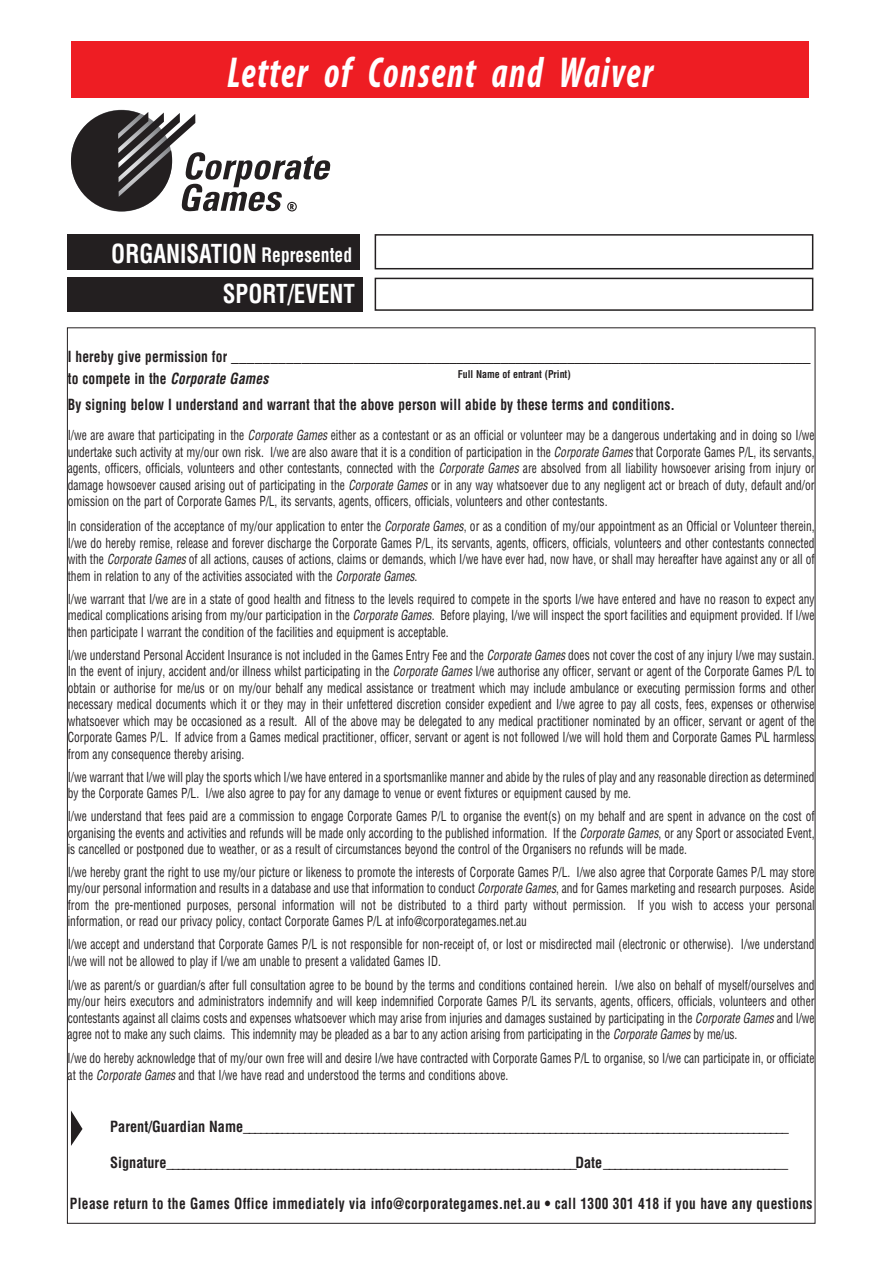
<style>
.page{position:relative;width:893px;height:1263px;background:#fff}
.page>*{position:absolute;margin:0;border:0;box-sizing:border-box;transform-origin:0 0}
.t1{font:italic 700 condensed 43.5px "Myriad Pro";letter-spacing:.045em;color:#fff;scale:.85 1}
.t2{font:700 condensed 25.5px "Helvetica";color:#fff;scale:.9 1}
.t3{font:700 condensed 16.5px "Helvetica";color:#231f20;scale:.95 1}
.t4{font:700 condensed 15px "Helvetica";letter-spacing:.01em;color:#231f20;scale:.95 1}
.t5{font:700 condensed 15px "Helvetica";letter-spacing:.01em;color:#231f20;scale:.9 1}
.t6{font:condensed 13.5px/16.5px "Helvetica";color:#231f20;text-align:justify;scale:.85 1}
.t7{font:700 condensed 10.5px "Helvetica";color:#231f20;scale:.95 1}
.s1{font-size:19.5px}
.s2{font-weight:300;font-size:21px;color:#231f20}
.s3{font-size:15px}
.s4{font-style:italic}
</style>
<div class="page">
<div style="left:72px;top:41px;width:737px;height:57px;background:#ee1d23"></div>
<svg style="left:71px;top:110px;width:259px;height:102px"></svg>
<div style="left:67px;top:278px;width:295px;height:34px;background:#231f20"></div>
<div style="left:375px;top:278px;width:438px;height:33px;border:2px solid #231f20"></div>
<div style="left:375px;top:234px;width:438px;height:35px;border:2px solid #231f20"></div>
<div style="left:67px;top:234px;width:292px;height:35px;background:#231f20"></div>
<svg style="left:71px;top:1110px;width:12px;height:36px"></svg>
<h1 class="t1" style="left:227px;top:58px;width:503px">Letter of Consent and Waiver</h1>
<h2 class="t2" style="left:111px;top:239px;width:269px">ORGANISATION <span class="s1">Represented</span></h2>
<h2 class="t2" style="left:223px;top:280px;width:157px">SPORT/EVENT<span class="s2">e</span></h2>
<p class="t3" style="left:68px;top:346px;width:783px"><span class="s3">I hereby give permission for</span> ______________________________________________________________________________</p>
<p class="t5" style="left:68px;top:370px;width:224px">to compete in the <span class="s4">Corporate Games</span></p>
<p class="t7" style="left:458px;top:368px;width:120px">Full Name of entrant (Print)</p>
<p class="t5" style="left:68px;top:396px;width:676px">By signing below I understand and warrant that the above person will abide by these terms and conditions.</p>
<p class="t6" style="left:68px;top:427px;width:880px">I/we are aware that participating in the <span class="s4">Corporate Games</span> either as a contestant or as an official or volunteer may be a dangerous undertaking and in doing so I/we undertake such activity at my/our own risk. I/we are also aware that it is a condition of participation in the <span class="s4">Corporate Games</span> that Corporate Games P/L, its servants, agents, officers, officials, volunteers and other contestants, connected with the <span class="s4">Corporate Games</span> are absolved from all liability howsoever arising from injury or damage howsoever caused arising out of participating in the <span class="s4">Corporate Games</span> or in any way whatsoever due to any negligent act or breach of duty, default and/or omission on the part of Corporate Games P/L, its servants, agents, officers, officials, volunteers and other contestants.</p>
<p class="t6" style="left:68px;top:519px;width:880px">In consideration of the acceptance of my/our application to enter the <span class="s4">Corporate Games</span>, or as a condition of my/our appointment as an Official or Volunteer therein, I/we do hereby remise, release and forever discharge the Corporate Games P/L, its servants, agents, officers, officials, volunteers and other contestants connected with the <span class="s4">Corporate Games</span> of all actions, causes of actions, claims or demands, which I/we have ever had, now have, or shall may hereafter have against any or all of them in relation to any of the activities associated with the <span class="s4">Corporate Games</span>.</p>
<p class="t6" style="left:68px;top:591px;width:880px">I/we warrant that I/we are in a state of good health and fitness to the levels required to compete in the sports I/we have entered and have no reason to expect any medical complications arising from my/our participation in the <span class="s4">Corporate Games</span>. Before playing, I/we will inspect the sport facilities and equipment provided. If I/we then participate I warrant the condition of the facilities and equipment is acceptable.</p>
<p class="t6" style="left:68px;top:647px;width:880px">I/we understand Personal Accident Insurance is not included in the Games Entry Fee and the <span class="s4">Corporate Games</span> does not cover the cost of any injury I/we may sustain.<br>In the event of injury, accident and/or illness whilst participating in the <span class="s4">Corporate Games</span> I/we authorise any officer, servant or agent of the Corporate Games P/L to obtain or authorise for me/us or on my/our behalf any medical assistance or treatment which may include ambulance or executing permission forms and other necessary medical documents which it or they may in their unfettered discretion consider expedient and I/we agree to pay all costs, fees, expenses or otherwise whatsoever which may be occasioned as a result. All of the above may be delegated to any medical practitioner nominated by an officer, servant or agent of the Corporate Games P/L. If advice from a Games medical practitioner, officer, servant or agent is not followed I/we will hold them and Corporate Games P\L harmless from any consequence thereby arising.</p>
<p class="t6" style="left:68px;top:769px;width:880px">I/we warrant that I/we will play the sports which I/we have entered in a sportsmanlike manner and abide by the rules of play and any reasonable direction as determined by the Corporate Games P/L. I/we also agree to pay for any damage to venue or event fixtures or equipment caused by me.</p>
<p class="t6" style="left:68px;top:808px;width:880px">I/we understand that fees paid are a commission to engage Corporate Games P/L to organise the event(s) on my behalf and are spent in advance on the cost of organising the events and activities and refunds will be made only according to the published information. If the <span class="s4">Corporate Games</span>, or any Sport or associated Event, is cancelled or postponed due to weather, or as a result of circumstances beyond the control of the Organisers no refunds will be made.</p>
<p class="t6" style="left:68px;top:864px;width:880px">I/we hereby grant the right to use my/our picture or likeness to promote the interests of Corporate Games P/L. I/we also agree that Corporate Games P/L may store my/our personal information and results in a database and use that information to conduct <span class="s4">Corporate Games</span>, and for Games marketing and research purposes. Aside from the pre-mentioned purposes, personal information will not be distributed to a third party without permission. If you wish to access your personal information, or read our privacy policy, contact Corporate Games P/L at info@corporategames.net.au</p>
<p class="t6" style="left:68px;top:936px;width:880px">I/we accept and understand that Corporate Games P/L is not responsible for non-receipt of, or lost or misdirected mail (electronic or otherwise). I/we understand<br>I/we will not be allowed to play if I/we am unable to present a validated Games ID.</p>
<p class="t6" style="left:68px;top:977px;width:880px">I/we as parent/s or guardian/s after full consultation agree to be bound by the terms and conditions contained herein. I/we also on behalf of myself/ourselves and my/our heirs executors and administrators indemnify and will keep indemnified Corporate Games P/L its servants, agents, officers, officials, volunteers and other contestants against all claims costs and expenses whatsoever which may arise from injuries and damages sustained by participating in the <span class="s4">Corporate Games</span> and I/we agree not to make any such claims. This indemnity may be pleaded as a bar to any action arising from participating in the <span class="s4">Corporate Games</span> by me/us.</p>
<p class="t6" style="left:68px;top:1050px;width:880px">I/we do hereby acknowledge that of my/our own free will and desire I/we have contracted with Corporate Games P/L to organise, so I/we can participate in, or officiate at the <span class="s4">Corporate Games</span> and that I/we have read and understood the terms and conditions above.</p>
<p class="t4" style="left:110px;top:1118px;width:716px">Parent/Guardian Name________________________________________________________________________________________________</p>
<p class="t4" style="left:110px;top:1154px;width:715px">Signature________________________________________________________________________Date________________________________</p>
<p class="t5" style="left:70px;top:1195px;width:826px">Please return to the Games Office immediately via info@corporategames.net.au • call 1300 301 418 if you have any questions</p>
</div>
